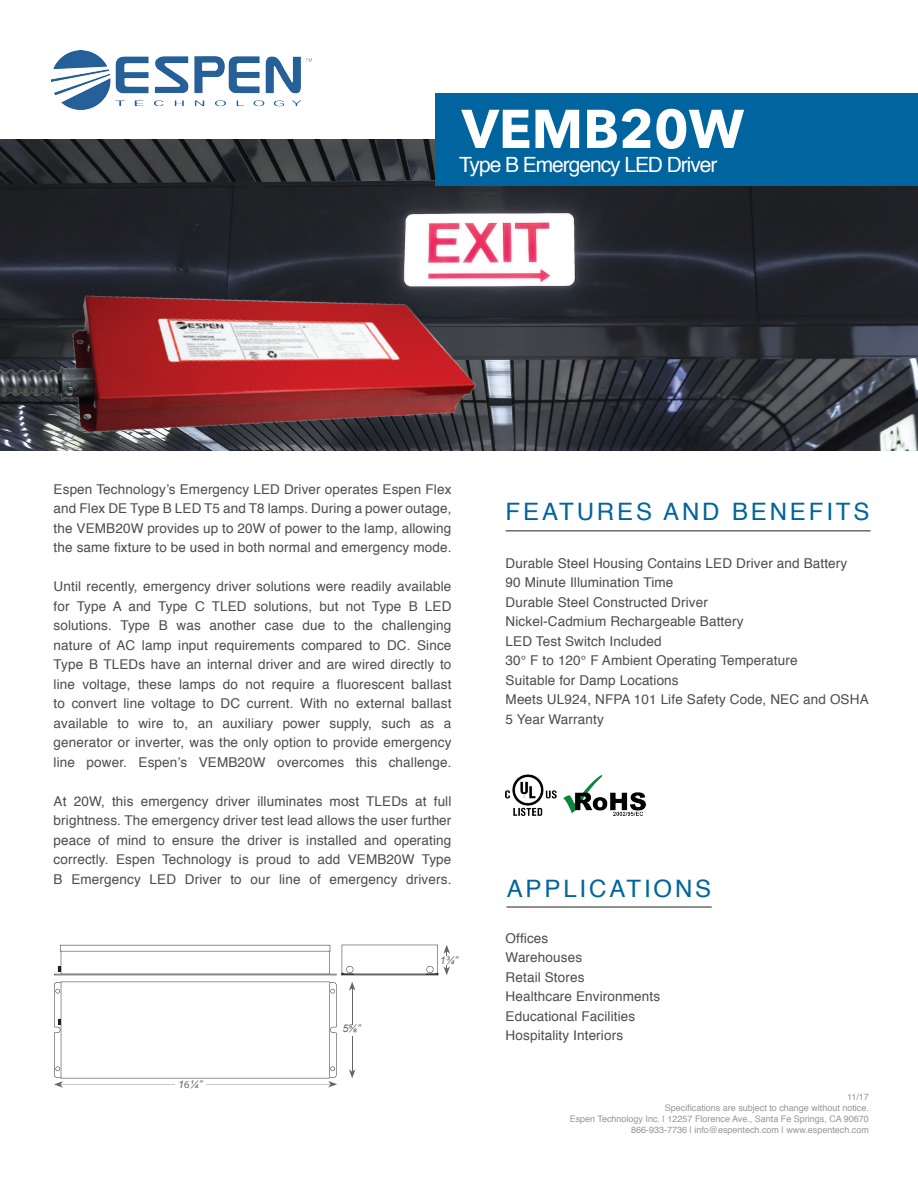
<style>
.page{position:relative;width:918px;height:1188px;background:#fff}
.page>*{position:absolute;margin:0;border:0;box-sizing:border-box;transform-origin:0 0}
.t1{font:700 54px "Avenir Next";color:#fff}
.t2{font:24px "Helvetica";letter-spacing:.12em;color:#00649e}
.t3{font:21px "Helvetica";letter-spacing:-.05em;color:#fff}
.t4{font:13.5px/19.5px "Helvetica";letter-spacing:.01em;color:#4b4c4d;text-align:justify}
.t5{font:italic 10.5px "Arial";color:#636567}
.t6{font:9px/10.8px "Helvetica";color:#949699;text-align:right}
.s1{font-style:inherit}
</style>
<div class="page">
<img style="left:52px;top:51px;width:259px;height:59px">
<img style="left:0;top:139px;width:918px;height:312px">
<div style="left:436px;top:93px;width:482px;height:92px;background:#00649e"></div>
<hr style="left:507px;top:907px;width:205px;height:1px;background:#231f20">
<img style="left:563px;top:775px;width:82px;height:41px">
<hr style="left:506px;top:530px;width:365px;height:1px;background:#231f20">
<img style="left:506px;top:774px;width:51px;height:42px">
<img style="left:0;top:223px;width:486px;height:228px">
<svg style="left:54px;top:945px;width:396px;height:143px"></svg>
<div style="left:342px;top:1025px;width:21px;height:10px;background:#fff"></div>
<div style="left:440px;top:956px;width:21px;height:9px;background:#fff"></div>
<h1 class="t1" style="left:462px;top:82px;width:284px">VEMB20W</h1>
<h3 class="t3" style="left:459px;top:148px;width:260px">Type B Emergency LED Driver</h3>
<p class="t4" style="left:54px;top:480px;width:399px">Espen Technology’s Emergency LED Driver operates Espen Flex and Flex DE Type B LED T5 and T8 lamps. During a power outage, the VEMB20W provides up to 20W of power to the lamp, allowing the same fixture to be used in both normal and emergency mode.</p>
<p class="t4" style="left:54px;top:577px;width:399px">Until recently, emergency driver solutions were readily available for Type A and Type C TLED solutions, but not Type B LED solutions. Type B was another case due to the challenging nature of AC lamp input requirements compared to DC. Since Type B TLEDs have an internal driver and are wired directly to line voltage, these lamps do not require a fluorescent ballast to convert line voltage to DC current. With no external ballast available to wire to, an auxiliary power supply, such as a generator or inverter, was the only option to provide emergency line power. Espen’s VEMB20W overcomes this challenge.</p>
<p class="t4" style="left:54px;top:792px;width:399px">At 20W, this emergency driver illuminates most TLEDs at full brightness. The emergency driver test lead allows the user further peace of mind to ensure the driver is installed and operating correctly. Espen Technology is proud to add VEMB20W Type B Emergency LED Driver to our line of emergency drivers.</p>
<p class="t5" style="left:178px;top:1078px;width:25px">1<span class="s1">6</span>¼”</p>
<p class="t5" style="left:342px;top:1022px;width:20px">5⅝”</p>
<p class="t5" style="left:440px;top:953px;width:20px">1¾”</p>
<h2 class="t2" style="left:506px;top:493px;width:365px">FEATURES AND BENEFITS</h2>
<p class="t4" style="left:506px;top:554px;width:365px;text-align:left">Durable Steel Housing Contains LED Driver and Battery<br>90 Minute Illumination Time<br>Durable Steel Constructed Driver<br>Nickel-Cadmium Rechargeable Battery<br>LED Test Switch Included<br>30° F to 120° F Ambient Operating Temperature<br>Suitable for Damp Locations<br>Meets UL924, NFPA 101 Life Safety Code, NEC and OSHA 5 Year Warranty</p>
<h2 class="t2" style="left:507px;top:870px;width:206px">APPLICATIONS</h2>
<p class="t4" style="left:506px;top:929px;width:156px;text-align:left">Offices<br>Warehouses<br>Retail Stores<br>Healthcare Environments<br>Educational Facilities<br>Hospitality Interiors</p>
<p class="t6" style="left:570px;top:1092px;width:301px">11/17<br>Specifications are subject to change without notice.<br>Espen Technology Inc. | 12257 Florence Ave., Santa Fe Springs, CA 90670<br>866-933-7736 | info@espentech.com | www.espentech.com</p>
</div>
